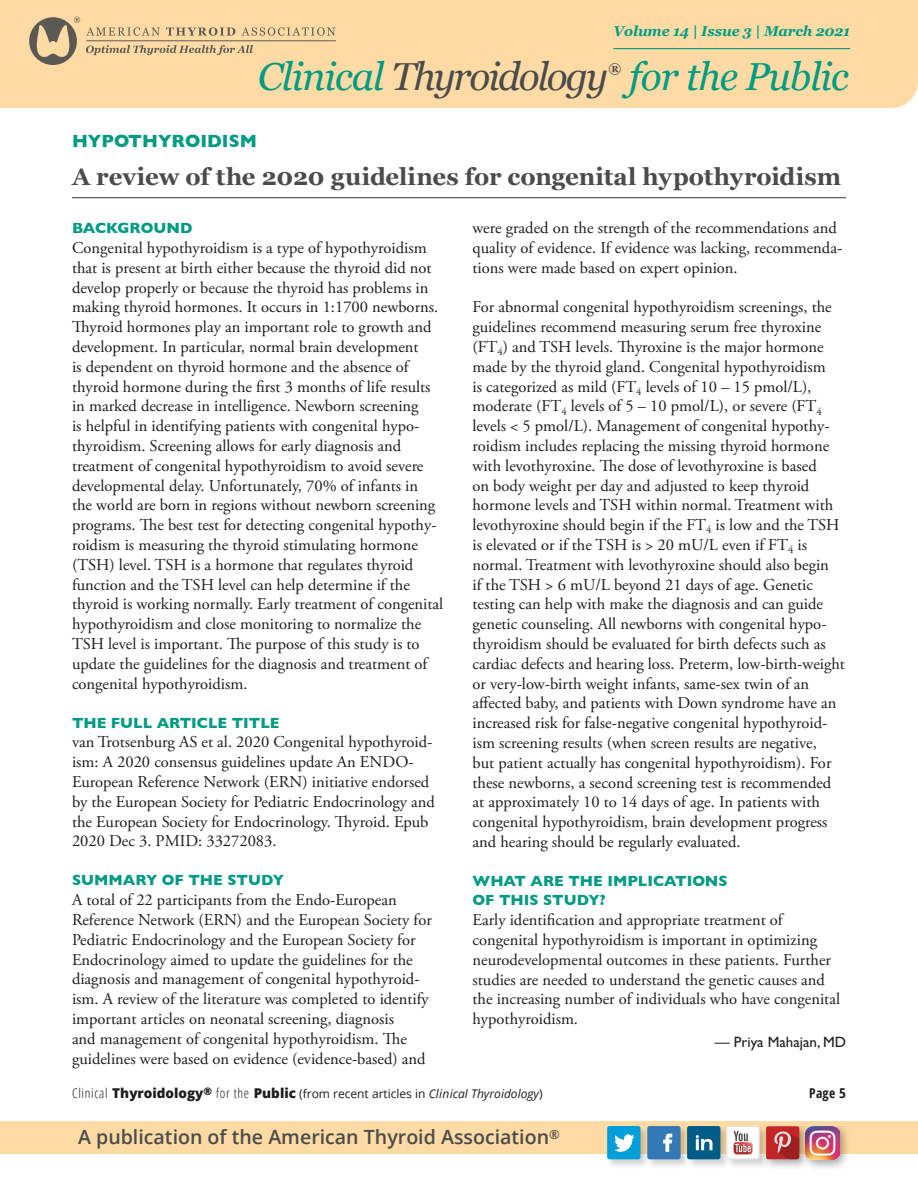
<style>
.page{position:relative;width:918px;height:1188px;background:#fff}
.page>*{position:absolute;margin:0;border:0;box-sizing:border-box;transform-origin:0 0}
.t1{font:italic 39px "Georgia";letter-spacing:-.05em;color:#4a4b4b}
.t2{font:italic 39px "Georgia";letter-spacing:-.025em;color:#009b82}
.t3{font:700 24px "Georgia";letter-spacing:-.005em;color:#4a4b4b}
.t4{font:600 19.65px "Open Sans";color:#4a4b4b}
.Topic_Header{font:700 18px "Gill Sans";color:#009b82}
.body_serif{font:16.5px/19.8px "Adobe Garamond Pro";color:#1c1c1a}
.body_serif_2nd_para{font:16.5px/19.8px "Adobe Garamond Pro";color:#1c1c1a}
.question{font:700 15px/19.5px "Gill Sans";color:#009b82}
.body_editor_name{font:15px "Gill Sans Std";color:#1c1c1a}
.t5{font:italic 700 14.25px "Georgia";letter-spacing:-.01em;color:#009b82}
.t6{font:700 13.65px "Georgia";color:#4a4b4b}
.t7{font:700 condensed 13.5px "Open Sans";color:#1c1c1a}
.t8{font:12px "Open Sans";color:#1c1c1a}
.s1{color:#009b82}
.s2{font-weight:300;font-stretch:condensed;font-size:13.5px}
.s3{font-weight:800;font-size:13.5px}
.s4{font-style:italic}
.s5{font-style:inherit}
</style>
<div class="page">
<div style="left:0;top:0;width:918px;height:108px;background:#fedba4"></div>
<hr style="left:613px;top:48px;width:237px;height:1px;background:#009b82">
<hr style="left:86px;top:41px;width:250px;height:1px;background:#4a4b4b">
<svg style="left:86px;top:27px;width:74px;height:9px"></svg>
<svg style="left:166px;top:27px;width:69px;height:9px"></svg>
<svg style="left:242px;top:27px;width:93px;height:9px"></svg>
<svg style="left:29px;top:17px;width:51px;height:48px;background:#b4a07f"></svg>
<svg style="left:86px;top:45px;width:167px;height:10px;background:#ceb58c"></svg>
<div style="left:0;top:1121px;width:918px;height:33px;background:#fedba4"></div>
<div style="left:606px;top:1125px;width:164px;height:45px;background:#1c1c1a;opacity:.2"></div>
<div style="left:687px;top:1126px;width:33px;height:33px;background:#005b87;border-radius:2px"></div>
<svg style="left:696px;top:1135px;width:16px;height:15px"></svg>
<div style="left:607px;top:1126px;width:33px;height:33px;background:#009fd9;border-radius:2px"></div>
<svg style="left:614px;top:1134px;width:21px;height:18px"></svg>
<div style="left:647px;top:1126px;width:34px;height:33px;background:#3279b6;border-radius:2px"></div>
<svg style="left:663px;top:1134px;width:10px;height:18px"></svg>
<svg style="left:726px;top:1126px;width:34px;height:33px"></svg>
<svg style="left:727px;top:1127px;width:32px;height:32px"></svg>
<img style="left:809px;top:1126px;width:38px;height:42px">
<img style="left:809px;top:1126px;width:31px;height:34px">
<img style="left:766px;top:1126px;width:43px;height:44px">
<div style="left:766px;top:1126px;width:33px;height:33px;background:#c32528;border-radius:2px"></div>
<svg style="left:774px;top:1131px;width:25px;height:28px"></svg>
<hr style="left:72px;top:197px;width:774px;height:1px;background:#4a4b4b">
<p class="t5" style="left:613px;top:21px;width:238px">Volume 14 | Issue 3 | March 2021</p>
<h1 class="t1" style="left:258px;top:48px;width:352px"><span class="s1">Clinical</span> Thyroidology</h1>
<p class="t6" style="left:609px;top:58px;width:14px">®</p>
<h1 class="t2" style="left:629px;top:48px;width:221px">for the Public</h1>
<p class="Topic_Header" style="left:72px;top:127px;width:186px">HYPOTHYROIDISM</p>
<p class="t3" style="left:72px;top:159px;width:771px">A review of the 2020 guidelines for congenital hypothyroidism</p>
<p class="question" style="left:72px;top:218px;width:122px">BACKGROUND</p>
<p class="body_serif" style="left:72px;top:238px;width:373px">Congenital hypothyroidism is a type of hypothyroidism that is present at birth either because the thyroid did not develop properly or because the thyroid has problems in making thyroid hormones. It occurs in 1:1700 newborns.<br>Thyroid hormones play an important role to growth and development. In particular, normal brain development<br>is dependent on thyroid hormone and the absence of thyroid hormone during the first 3 months of life results in marked decrease in intelligence. Newborn screening<br>is helpful in identifying patients with congenital hypo&shy;thyroidism. Screening allows for early diagnosis and treatment of congenital hypothyroidism to avoid severe developmental delay. Unfortunately, 70% of infants in<br>the world are born in regions without newborn screening programs. The best test for detecting congenital hypothy&shy;roidism is measuring the thyroid stimulating hormone (TSH) level. TSH is a hormone that regulates thyroid function and the TSH level can help determine if the thyroid is working normally. Early treatment of congenital hypothyroidism and close monitoring to normalize the TSH level is important. The purpose of this study is to update the guidelines for the diagnosis and treatment of congenital hypothyroidism.</p>
<p class="question" style="left:72px;top:712px;width:209px">THE FULL ARTICLE TITLE</p>
<p class="body_serif" style="left:72px;top:733px;width:365px">van Trotsenburg AS et al. 2020 Congenital hypothyroid&shy;ism: A 2020 consensus guidelines update An ENDO-European Reference Network (ERN) initiative endorsed by the European Society for Pediatric Endocrinology and the European Society for Endocrinology. Thyroid. Epub 2020 Dec 3. PMID: 33272083.</p>
<p class="question" style="left:72px;top:870px;width:214px">SUMMARY OF THE STUDY</p>
<p class="body_serif" style="left:72px;top:891px;width:361px">A total of 22 participants from the Endo-European Reference Network (ERN) and the European Society for Pediatric Endocrinology and the European Society for Endocrinology aimed to update the guidelines for the diagnosis and management of congenital hypothyroid&shy;ism. A review of the literature was completed to identify important articles on neonatal screening, diagnosis<br>and management of congenital hypothyroidism. The guidelines were based on evidence (evidence-based) and</p>
<p class="body_serif" style="left:472px;top:219px;width:371px">were graded on the strength of the recommendations and quality of evidence. If evidence was lacking, recommenda&shy;tions were made based on expert opinion.</p>
<p class="body_serif_2nd_para" style="left:472px;top:298px;width:374px">For abnormal congenital hypothyroidism screenings, the guidelines recommend measuring serum free thyroxine (FT<sub>4</sub>) and TSH levels. Thyroxine is the major hormone made by the thyroid gland. Congenital hypothyroidism<br>is categorized as mild (FT<sub>4</sub> levels of 10 – 15 pmol/L), moderate (FT<sub>4</sub> levels of 5 – 10 pmol/L), or severe (FT<sub>4 </sub>levels &lt; 5 pmol/L). Management of congenital hypothy&shy;roidism includes replacing the missing thyroid hormone with levothyroxine. The dose of levothyroxine is based<br>on body weight per day and adjusted to keep thyroid hormone levels and TSH within normal. Treatment with levothyroxine should begin if the FT<sub>4</sub> is low and the TSH is elevated or if the TSH is &gt; 20 mU/L even if FT<sub>4</sub> is normal. Treatment with levothyroxine should also begin<br>if the TSH &gt; 6 mU/L beyond 21 days of age. Genetic testing can help with make the diagnosis and can guide genetic counseling. All newborns with congenital hypo&shy;thyroidism should be evaluated for birth defects such as cardiac defects and hearing loss. Preterm, low-birth-weight or very-low-birth weight infants, same-sex twin of an affected baby, and patients with Down syndrome have an increased risk for false-negative congenital hypothyroid&shy;ism screening results (when screen results are negative,<br>but patient actually has congenital hypothyroidism). For these newborns, a second screening test is recommended at approximately 10 to 14 days of age. In patients with congenital hypothyroidism, brain development progress and hearing should be regularly evaluated.</p>
<p class="question" style="left:472px;top:871px;width:257px">WHAT ARE THE IMPLICATIONS<br>OF THIS STUDY?</p>
<p class="body_serif" style="left:472px;top:911px;width:369px">Early identification and appropriate treatment of congenital hypothyroidism is important in optimizing neurodevelopmental outcomes in these patients. Further studies are needed to understand the genetic causes and the increasing number of individuals who have congenital hypothyroidism.</p>
<p class="body_editor_name" style="left:715px;top:1033px;width:133px">— Priya Mahajan, MD</p>
<p class="t8" style="left:72px;top:1086px;width:472px"><span class="s2">Clinical</span> <span class="s3">Thyroidology</span><sup>®</sup> <span class="s2">for the</span> <span class="s3">Public</span> (from recent articles in <span class="s4">Clinical Thyroidology</span>)</p>
<p class="t7" style="left:809px;top:1084px;width:38px">Page <span class="s5">5</span></p>
<p class="t4" style="left:78px;top:1123px;width:483px">A publication of the American Thyroid Association<sup>®</sup></p>
</div>
